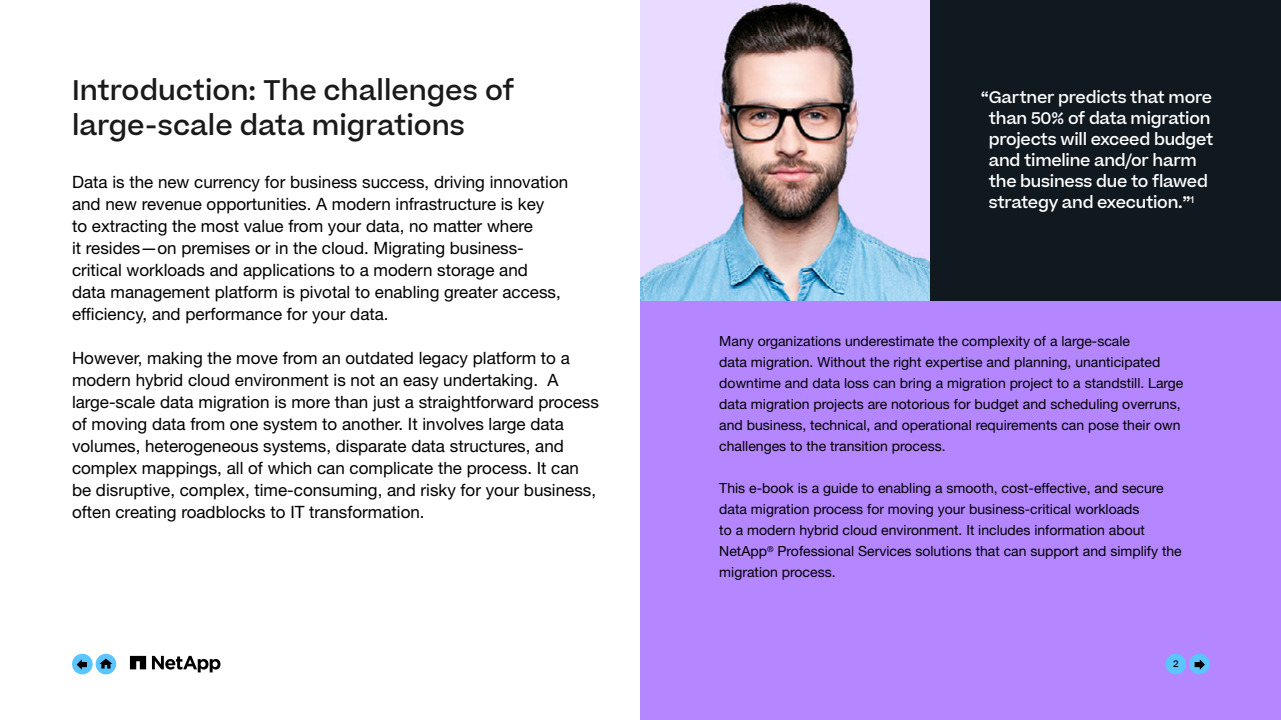
<style>
.page{position:relative;width:1281px;height:720px;background:#fff}
.page>*{position:absolute;margin:0;border:0;box-sizing:border-box;transform-origin:0 0}
.t1{font:500 27px/35px "Beatrice";color:#1a1a1a}
.t2{font:17px/22px "Helvetica Neue LT Std";color:#000}
.t3{font:500 16px/21px "Beatrice";letter-spacing:-.015em;color:#fff}
.t4{font:14px/21px "Helvetica Neue LT Std";color:#000}
.t5{font:500 9px "Beatrice";color:#000}
</style>
<div class="page">
<svg style="left:152px;top:656px;width:68px;height:16px"></svg>
<svg style="left:130px;top:656px;width:16px;height:13px"></svg>
<div style="left:640px;top:297px;width:640px;height:423px;background:#b486ff"></div>
<div style="left:96px;top:654px;width:20px;height:20px;background:#5cc4ff;border-radius:50%"></div>
<svg style="left:99px;top:659px;width:13px;height:10px"></svg>
<div style="left:72px;top:654px;width:21px;height:20px;background:#5cc4ff;border-radius:50%"></div>
<svg style="left:77px;top:659px;width:10px;height:11px"></svg>
<img style="left:640px;top:0;width:289px;height:301px">
<div style="left:929px;top:0;width:351px;height:301px;background:#101820"></div>
<div style="left:1188px;top:654px;width:21px;height:20px;background:#5cc4ff;border-radius:50%"></div>
<svg style="left:1194px;top:659px;width:10px;height:11px"></svg>
<div style="left:1165px;top:654px;width:20px;height:20px;background:#5cc4ff;border-radius:50%"></div>
<h1 class="t1" style="left:72px;top:73px;width:444px">Introduction: The challenges of large-scale data migrations</h1>
<p class="t2" style="left:72px;top:171px;width:497px">Data is the new currency for business success, driving innovation and new revenue opportunities. A modern infrastructure is key<br>to extracting the most value from your data, no matter where<br>it resides—on premises or in the cloud. Migrating business&shy;critical workloads and applications to a modern storage and<br>data management platform is pivotal to enabling greater access, efficiency, and performance for your data.</p>
<p class="t2" style="left:72px;top:347px;width:528px">However, making the move from an outdated legacy platform to a modern hybrid cloud environment is not an easy undertaking. A large-scale data migration is more than just a straightforward process of moving data from one system to another. It involves large data volumes, heterogeneous systems, disparate data structures, and complex mappings, all of which can complicate the process. It can be disruptive, complex, time-consuming, and risky for your business, often creating roadblocks to IT transformation.</p>
<p class="t3" style="left:988px;top:87px;width:226px;text-indent:-8px">“Gartner predicts that more than 50% of data migration projects will exceed budget and timeline and/or harm the business due to flawed strategy and execution.”<sup>1</sup></p>
<p class="t4" style="left:719px;top:331px;width:465px">Many organizations underestimate the complexity of a large-scale<br>data migration. Without the right expertise and planning, unanticipated downtime and data loss can bring a migration project to a standstill. Large data migration projects are notorious for budget and scheduling overruns, and business, technical, and operational requirements can pose their own challenges to the transition process.</p>
<p class="t4" style="left:719px;top:478px;width:464px">This e-book is a guide to enabling a smooth, cost-effective, and secure data migration process for moving your business-critical workloads<br>to a modern hybrid cloud environment. It includes information about NetApp<sup>®</sup> Professional Services solutions that can support and simplify the migration process.</p>
<p class="t5" style="left:1172px;top:658px;width:7px">2</p>
</div>
